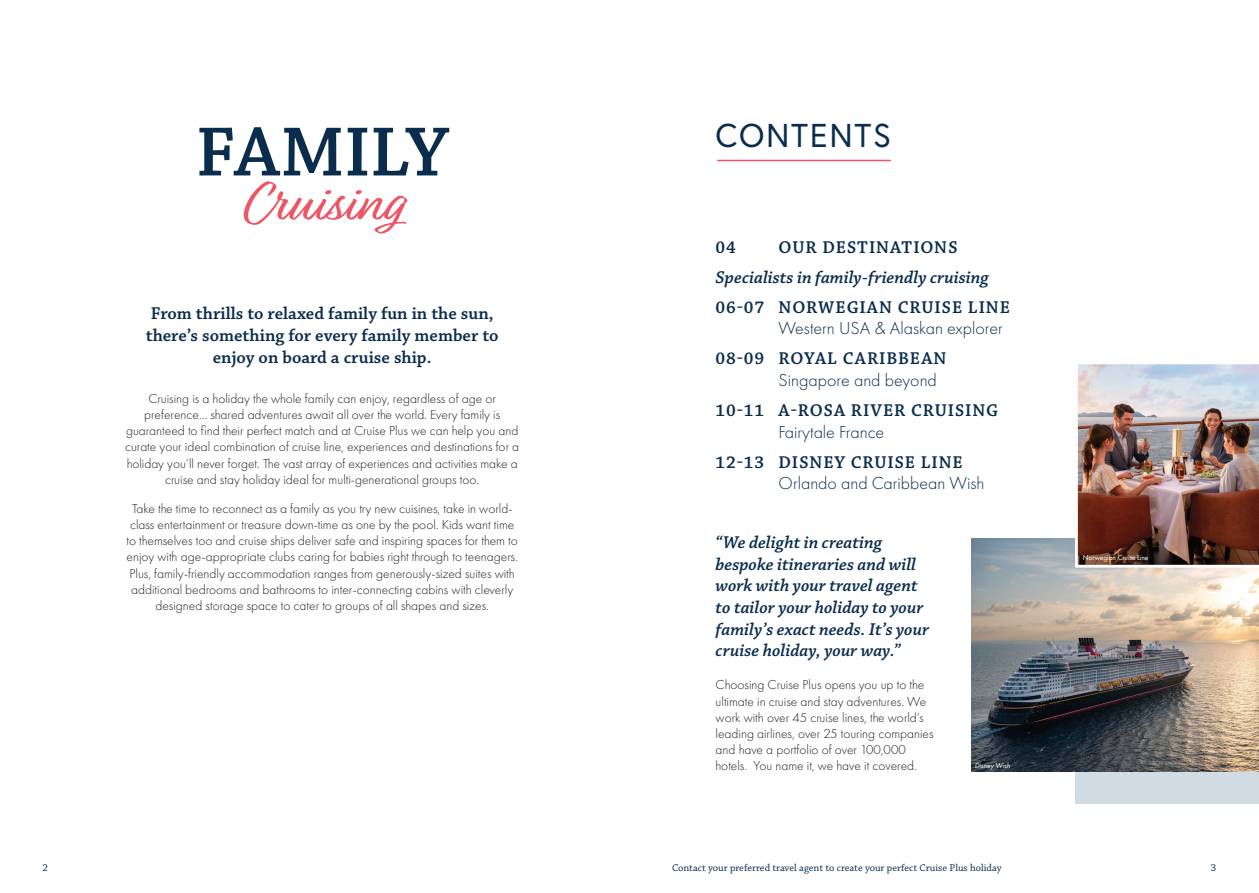
<style>
.page{position:relative;width:1259px;height:893px;background:#fff}
.page>*{position:absolute;margin:0;border:0;box-sizing:border-box;transform-origin:0 0}
.t1{font:600 73.35px "Chaparral Pro";color:#0a2d4e}
.t2{font:58.65px "Relation";color:#ef5565}
.t3{font:33px "Europa";letter-spacing:.05em;color:#0a2d4e}
.t4{font:italic 600 18px/21.6px "Chaparral Pro";color:#0a2d4e}
.t5{font:600 18px/21.6px "Chaparral Pro";color:#0a2d4e;text-align:center}
.t6{font:300 18px/21.6px "Futura PT";color:#0a2d4e}
.t7{font:600 18px/21.6px "Chaparral Pro";letter-spacing:.05em;color:#0a2d4e}
.t8{font:300 13.5px/16.2px "Futura PT";color:#231f20;text-align:center}
.t9{font:10.5px "Chaparral Pro";color:#0a2d4e}
.t10{font:7.5px "Futura PT";letter-spacing:-.01em;color:#fff}
.t11{font:italic 7.5px "Futura PT";letter-spacing:-.01em;color:#fff}
.s1{font-family:"Chaparral Pro";font-weight:600}
.s2{font-family:"Futura PT";font-weight:300}
</style>
<div class="page">
<hr style="left:717px;top:160px;width:174px;height:1px;background:#ef5565">
<img style="left:972px;top:538px;width:287px;height:234px">
<div style="left:1075px;top:772px;width:184px;height:32px;background:#d1dbe4"></div>
<img style="left:1075px;top:364px;width:184px;height:204px">
<p class="t1" style="left:196px;top:111px;width:254px">FAMILY</p>
<p class="t2" style="left:243px;top:169px;width:160px">Cruising</p>
<p class="t5" style="left:146px;top:304px;width:354px">From thrills to relaxed family fun in the sun, there’s something for every family member to enjoy on board a cruise ship.</p>
<p class="t8" style="left:125px;top:390px;width:396px">Cruising is a holiday the whole family can enjoy, regardless of age or preference… shared adventures await all over the world. Every family is guaranteed to find their perfect match and at Cruise Plus we can help you and curate your ideal combination of cruise line, experiences and destinations for a holiday you’ll never forget. The vast array of experiences and activities make a cruise and stay holiday ideal for multi-generational groups too.</p>
<p class="t8" style="left:126px;top:500px;width:393px">Take the time to reconnect as a family as you try new cuisines, take in world&shy;class entertainment or treasure down-time as one by the pool. Kids want time to themselves too and cruise ships deliver safe and inspiring spaces for them to enjoy with age-appropriate clubs caring for babies right through to teenagers.<br>Plus, family-friendly accommodation ranges from generously-sized suites with additional bedrooms and bathrooms to inter-connecting cabins with cleverly designed storage space to cater to groups of all shapes and sizes.</p>
<p class="t3" style="left:715px;top:114px;width:177px">CONTENTS</p>
<p class="t5" style="left:715px;top:237px;width:22px">04</p>
<p class="t7" style="left:778px;top:237px;width:180px">OUR DESTINATIONS</p>
<p class="t4" style="left:715px;top:267px;width:275px">Specialists in family-friendly cruising</p>
<p class="t6" style="left:778px;top:296px;width:233px;text-indent:-63px"><span class="s1">06-07 NORWEGIAN CRUISE LINE<br></span>Western USA &amp; Alaskan explorer</p>
<p class="t7" style="left:778px;top:348px;width:169px;text-indent:-63px">08-09 ROYAL CARIBBEAN<br><span class="s2">Singapore and beyond</span></p>
<p class="t7" style="left:778px;top:400px;width:221px;text-indent:-63px">10-11 A-ROSA RIVER CRUISING<br><span class="s2">Fairytale France</span></p>
<p class="t6" style="left:778px;top:451px;width:207px;text-indent:-63px"><span class="s1">12-13 DISNEY CRUISE LINE<br></span>Orlando and Caribbean Wish</p>
<p class="t4" style="left:715px;top:532px;width:215px">“We delight in creating bespoke itineraries and will work with your travel agent to tailor your holiday to your family’s exact needs. It’s your cruise holiday, your way.”</p>
<p class="t8" style="left:715px;top:677px;width:219px;text-align:left">Choosing Cruise Plus opens you up to the ultimate in cruise and stay adventures. We work with over 45 cruise lines, the world’s leading airlines, over 25 touring companies and have a portfolio of over 100,000 hotels. You name it, we have it covered.</p>
<p class="t11" style="left:974px;top:761px;width:37px">Disney Wish</p>
<p class="t10" style="left:1083px;top:553px;width:67px">Norwegian Cruise Line</p>
<p class="t9" style="left:43px;top:862px;width:7px">2</p>
<p class="t9" style="left:672px;top:862px;width:331px">Contact your preferred travel agent to create your perfect Cruise Plus holiday</p>
<p class="t9" style="left:1211px;top:862px;width:7px">3</p>
</div>
